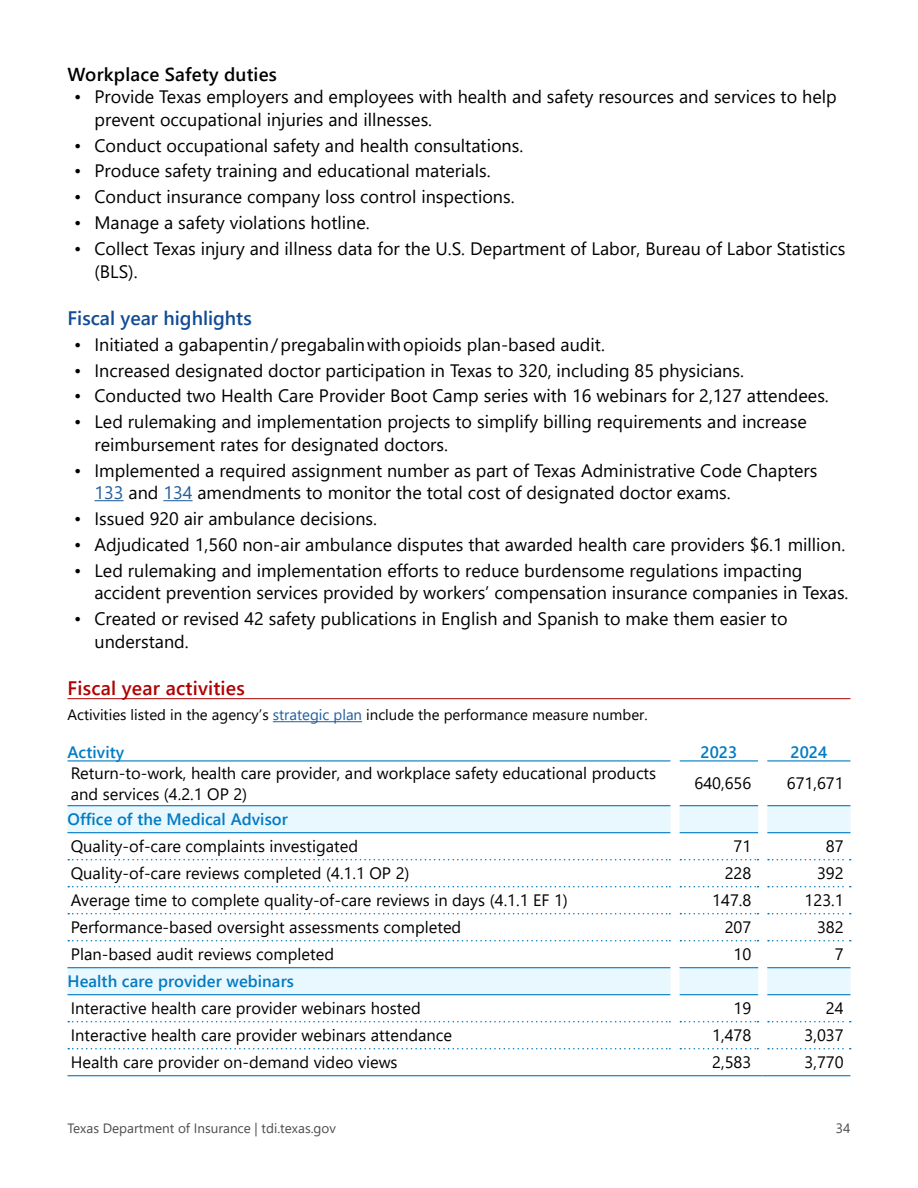
<style>
.page{position:relative;width:918px;height:1188px;background:#fff}
.page>*{position:absolute;margin:0;border:0;box-sizing:border-box;transform-origin:0 0}
.highlights{font:600 19.5px "Segoe UI";color:#124c95}
.Figure_title_not_in_TOC{font:600 19.5px "Segoe UI";letter-spacing:.01em;color:#b10000}
.duties_next_page{font:600 18.75px "Segoe UI";letter-spacing:.01em;color:#000}
.t1{font:18px/22.5px "Segoe UI";color:#000}
.L_11{font:16.5px/20.7px "Segoe UI";color:#000}
.R_11{font:16.5px "Segoe UI";color:#000}
.LH_11{font:600 16.5px "Segoe UI";letter-spacing:.005em;color:#017bc3}
.CH_11{font:600 16.5px "Segoe UI";letter-spacing:.005em;color:#017bc3}
.Note_before_table{font:15px "Segoe UI";color:#000}
.t2{font:13.5px "Segoe UI";color:#4d4d4d}
.s1{color:#215e9e}
</style>
<div class="page">
<hr style="left:94px;top:500px;width:30px;height:1px;background:#215e9e">
<hr style="left:163px;top:500px;width:30px;height:1px;background:#215e9e">
<hr style="left:68px;top:698px;width:782px;height:1px;background:#b10000">
<hr style="left:273px;top:721px;width:89px;height:1px;background:#215e9e">
<svg style="left:68px;top:806px;width:782px;height:188px"></svg>
<hr style="left:680px;top:760px;width:78px;height:1px;background:#017bc3">
<div style="left:758px;top:833px;width:9px;height:27px;background:#fff"></div>
<div style="left:758px;top:860px;width:9px;height:27px;background:#fff"></div>
<div style="left:758px;top:887px;width:9px;height:27px;background:#fff"></div>
<div style="left:758px;top:914px;width:9px;height:27px;background:#fff"></div>
<div style="left:758px;top:941px;width:9px;height:27px;background:#fff"></div>
<svg style="left:68px;top:859px;width:602px;height:1px"></svg>
<svg style="left:680px;top:859px;width:79px;height:1px"></svg>
<svg style="left:768px;top:859px;width:83px;height:1px"></svg>
<svg style="left:68px;top:886px;width:602px;height:1px"></svg>
<svg style="left:680px;top:886px;width:79px;height:1px"></svg>
<svg style="left:768px;top:886px;width:83px;height:1px"></svg>
<svg style="left:68px;top:913px;width:602px;height:1px"></svg>
<svg style="left:680px;top:913px;width:79px;height:1px"></svg>
<svg style="left:768px;top:913px;width:83px;height:1px"></svg>
<svg style="left:68px;top:940px;width:602px;height:1px"></svg>
<svg style="left:680px;top:940px;width:79px;height:1px"></svg>
<svg style="left:768px;top:940px;width:83px;height:1px"></svg>
<svg style="left:68px;top:1021px;width:602px;height:1px"></svg>
<svg style="left:680px;top:1021px;width:79px;height:1px"></svg>
<svg style="left:768px;top:1021px;width:83px;height:1px"></svg>
<svg style="left:68px;top:1048px;width:602px;height:1px"></svg>
<div style="left:670px;top:833px;width:10px;height:27px;background:#fff"></div>
<div style="left:670px;top:860px;width:10px;height:27px;background:#fff"></div>
<div style="left:670px;top:887px;width:10px;height:27px;background:#fff"></div>
<div style="left:670px;top:914px;width:10px;height:27px;background:#fff"></div>
<div style="left:670px;top:941px;width:10px;height:27px;background:#fff"></div>
<svg style="left:768px;top:1048px;width:83px;height:1px"></svg>
<svg style="left:680px;top:1048px;width:79px;height:1px"></svg>
<hr style="left:68px;top:1075px;width:607px;height:1px;background:#017bc3">
<hr style="left:68px;top:967px;width:602px;height:1px;background:#017bc3">
<hr style="left:68px;top:994px;width:602px;height:1px;background:#017bc3">
<hr style="left:675px;top:1075px;width:88px;height:1px;background:#017bc3">
<hr style="left:763px;top:1075px;width:87px;height:1px;background:#017bc3">
<hr style="left:680px;top:967px;width:78px;height:1px;background:#017bc3">
<hr style="left:680px;top:994px;width:78px;height:1px;background:#017bc3">
<div style="left:670px;top:968px;width:10px;height:27px;background:#fff"></div>
<hr style="left:767px;top:967px;width:83px;height:1px;background:#017bc3">
<hr style="left:767px;top:994px;width:83px;height:1px;background:#017bc3">
<div style="left:758px;top:968px;width:9px;height:27px;background:#fff"></div>
<hr style="left:68px;top:760px;width:602px;height:1px;background:#017bc3">
<hr style="left:767px;top:760px;width:83px;height:1px;background:#017bc3">
<hr style="left:767px;top:805px;width:83px;height:1px;background:#017bc3">
<hr style="left:767px;top:832px;width:83px;height:1px;background:#017bc3">
<hr style="left:680px;top:805px;width:78px;height:1px;background:#017bc3">
<hr style="left:680px;top:832px;width:78px;height:1px;background:#017bc3">
<div style="left:758px;top:806px;width:9px;height:27px;background:#fff"></div>
<hr style="left:68px;top:805px;width:602px;height:1px;background:#017bc3">
<hr style="left:68px;top:832px;width:602px;height:1px;background:#017bc3">
<div style="left:670px;top:806px;width:10px;height:27px;background:#fff"></div>
<h2 class="duties_next_page" style="left:68px;top:56px;width:211px">Workplace Safety duties</h2>
<p class="t1" style="left:94px;top:84px;width:744px;text-indent:-20px">• Provide Texas employers and employees with health and safety resources and services to help prevent occupational injuries and illnesses.</p>
<p class="t1" style="left:74px;top:132px;width:451px">• Conduct occupational safety and health consultations.</p>
<p class="t1" style="left:74px;top:158px;width:418px">• Produce safety training and educational materials.</p>
<p class="t1" style="left:74px;top:184px;width:442px">• Conduct insurance company loss control inspections.</p>
<p class="t1" style="left:74px;top:210px;width:297px">• Manage a safety violations hotline.</p>
<p class="t1" style="left:94px;top:236px;width:753px;text-indent:-20px">• Collect Texas injury and illness data for the U.S. Department of Labor, Bureau of Labor Statistics (BLS).</p>
<h2 class="highlights" style="left:68px;top:299px;width:186px">Fiscal year highlights</h2>
<p class="t1" style="left:74px;top:331px;width:532px">• Initiated a gabapentin/pregabalinwithopioids plan-based audit.</p>
<p class="t1" style="left:74px;top:357px;width:671px">• Increased designated doctor participation in Texas to 320, including 85 physicians.</p>
<p class="t1" style="left:74px;top:383px;width:756px">• Conducted two Health Care Provider Boot Camp series with 16 webinars for 2,127 attendees.</p>
<p class="t1" style="left:94px;top:409px;width:714px;text-indent:-20px">• Led rulemaking and implementation projects to simplify billing requirements and increase reimbursement rates for designated doctors.</p>
<p class="t1" style="left:94px;top:457px;width:724px;text-indent:-20px">• Implemented a required assignment number as part of Texas Administrative Code Chapters<br><span class="s1">133</span> and <span class="s1">134</span> amendments to monitor the total cost of designated doctor exams.</p>
<p class="t1" style="left:74px;top:506px;width:304px">• Issued 920 air ambulance decisions.</p>
<p class="t1" style="left:74px;top:532px;width:773px">• Adjudicated 1,560 non-air ambulance disputes that awarded health care providers $6.1 million.</p>
<p class="t1" style="left:94px;top:558px;width:756px;text-indent:-20px">• Led rulemaking and implementation efforts to reduce burdensome regulations impacting accident prevention services provided by workers’ compensation insurance companies in Texas.</p>
<p class="t1" style="left:94px;top:606px;width:695px;text-indent:-20px">• Created or revised 42 safety publications in English and Spanish to make them easier to understand.</p>
<p class="Figure_title_not_in_TOC" style="left:68px;top:670px;width:179px">Fiscal year activities</p>
<p class="Note_before_table" style="left:68px;top:701px;width:582px">Activities listed in the agency’s <span class="s1">strategic plan</span> include the performance measure number.</p>
<p class="LH_11" style="left:68px;top:736px;width:58px">Activity</p>
<p class="CH_11" style="left:700px;top:736px;width:38px">2023</p>
<p class="CH_11" style="left:790px;top:736px;width:38px">2024</p>
<p class="L_11" style="left:71px;top:761px;width:587px">Return-to-work, health care provider, and workplace safety educational products and services (4.2.1 OP 2)</p>
<p class="R_11" style="left:694px;top:768px;width:58px">640,656</p>
<p class="R_11" style="left:787px;top:768px;width:58px">671,671</p>
<p class="LH_11" style="left:68px;top:804px;width:222px">Office of the Medical Advisor</p>
<p class="L_11" style="left:71px;top:835px;width:289px">Quality-of-care complaints investigated</p>
<p class="R_11" style="left:734px;top:831px;width:19px">71</p>
<p class="R_11" style="left:826px;top:831px;width:19px">87</p>
<p class="L_11" style="left:71px;top:862px;width:340px">Quality-of-care reviews completed (4.1.1 OP 2)</p>
<p class="R_11" style="left:725px;top:858px;width:28px">228</p>
<p class="R_11" style="left:817px;top:858px;width:28px">392</p>
<p class="L_11" style="left:71px;top:889px;width:499px">Average time to complete quality-of-care reviews in days (4.1.1 EF 1)</p>
<p class="R_11" style="left:712px;top:885px;width:41px">147.8</p>
<p class="R_11" style="left:805px;top:885px;width:41px">123.1</p>
<p class="L_11" style="left:71px;top:916px;width:392px">Performance-based oversight assessments completed</p>
<p class="R_11" style="left:725px;top:912px;width:28px">207</p>
<p class="R_11" style="left:817px;top:912px;width:28px">382</p>
<p class="L_11" style="left:71px;top:943px;width:265px">Plan-based audit reviews completed</p>
<p class="R_11" style="left:734px;top:939px;width:19px">10</p>
<p class="R_11" style="left:835px;top:939px;width:10px">7</p>
<p class="LH_11" style="left:68px;top:966px;width:228px">Health care provider webinars</p>
<p class="L_11" style="left:71px;top:997px;width:351px">Interactive health care provider webinars hosted</p>
<p class="R_11" style="left:734px;top:993px;width:19px">19</p>
<p class="R_11" style="left:826px;top:993px;width:19px">24</p>
<p class="L_11" style="left:71px;top:1024px;width:383px">Interactive health care provider webinars attendance</p>
<p class="R_11" style="left:712px;top:1020px;width:41px">1,478</p>
<p class="R_11" style="left:805px;top:1020px;width:41px">3,037</p>
<p class="L_11" style="left:71px;top:1051px;width:328px">Health care provider on-demand video views</p>
<p class="R_11" style="left:712px;top:1047px;width:41px">2,583</p>
<p class="R_11" style="left:805px;top:1047px;width:41px">3,770</p>
<p class="t2" style="left:68px;top:1115px;width:270px">Texas Department of Insurance | tdi.texas.gov</p>
<p class="t2" style="left:836px;top:1115px;width:16px">34</p>
</div>
